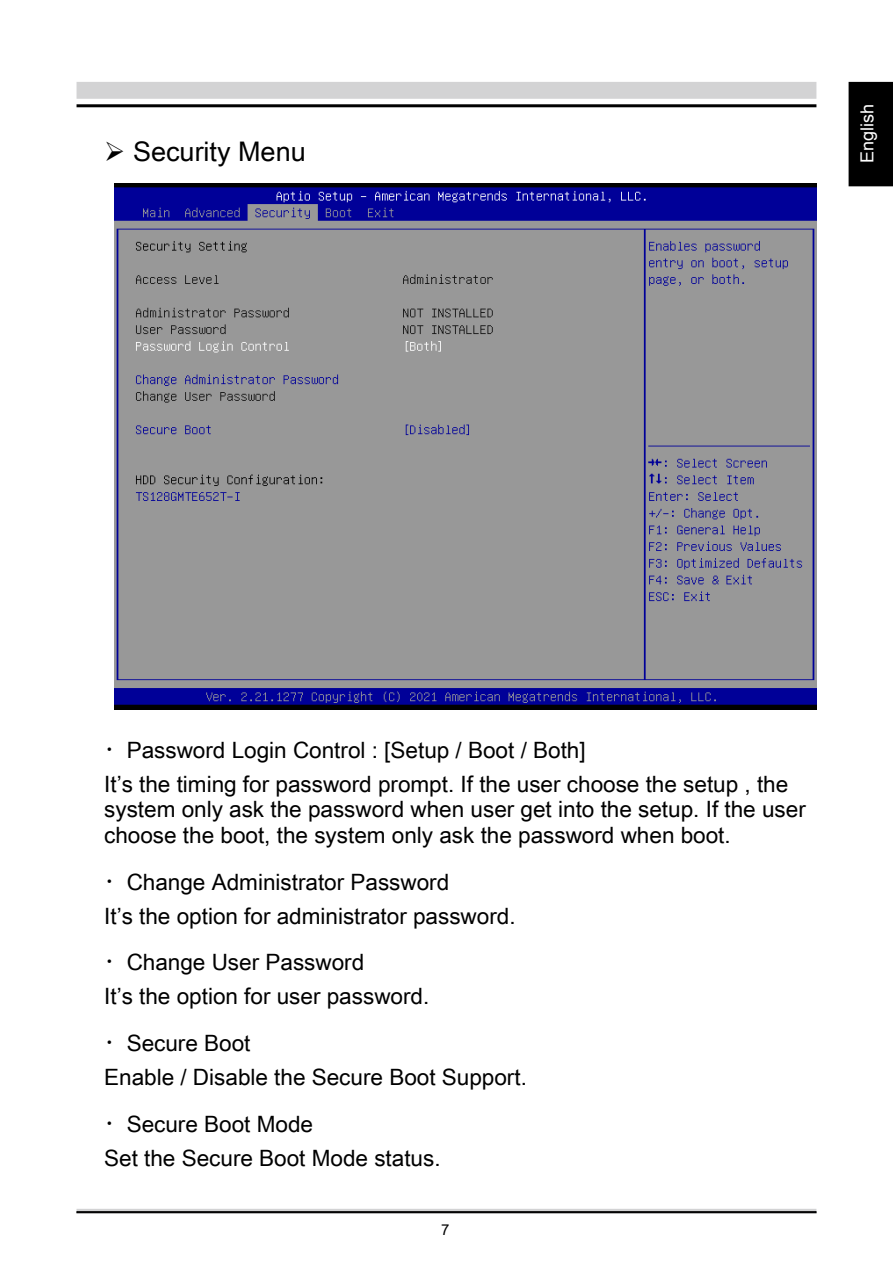
<style>
.page{position:relative;width:893px;height:1263px;background:#fff}
.page>*{position:absolute;margin:0;border:0;box-sizing:border-box;transform-origin:0 0}
.t1{font:27px "Arial Unicode MS";color:#000}
.t2{font:22.5px/34px "Arial Unicode MS";color:#000}
.t3{font:18px "Arial Unicode MS";color:#fff}
.t4{font:15px "Arial Unicode MS";color:#000}
</style>
<div class="page">
<hr style="left:77px;top:1209px;width:739px;height:3px;background:#d3d3d4">
<div style="left:77px;top:1211px;width:739px;height:2px;background:#000;border:1px solid #000"></div>
<div style="left:849px;top:82px;width:44px;height:104px;background:#000"></div>
<hr style="left:77px;top:104px;width:739px;height:3px;background:#000">
<div style="left:77px;top:82px;width:739px;height:17px;background:#d3d3d4"></div>
<img style="left:115px;top:184px;width:701px;height:526px">
<p class="t1" style="left:104px;top:132px;width:203px">➢ Security Menu</p>
<p class="t3" style="left:854px;top:163px;width:61px;rotate:-90deg">English</p>
<p class="t2" style="left:104px;top:732px;width:686px">・Password Login Control : [Setup / Boot / Both]<br>It’s the timing for password prompt. If the user choose the setup , the</p>
<p class="t2" style="left:104px;top:796px;width:703px;line-height:25.5px">system only ask the password when user get into the setup. If the user choose the boot, the system only ask the password when boot.</p>
<p class="t2" style="left:104px;top:864px;width:413px">・Change Administrator Password<br>It’s the option for administrator password.</p>
<p class="t2" style="left:104px;top:945px;width:327px">・Change User Password<br>It’s the option for user password.</p>
<p class="t2" style="left:104px;top:1026px;width:424px">・Secure Boot<br>Enable / Disable the Secure Boot Support.</p>
<p class="t2" style="left:104px;top:1106px;width:338px">・Secure Boot Mode<br>Set the Secure Boot Mode status.</p>
<p class="t4" style="left:441px;top:1219px;width:10px">7</p>
</div>
